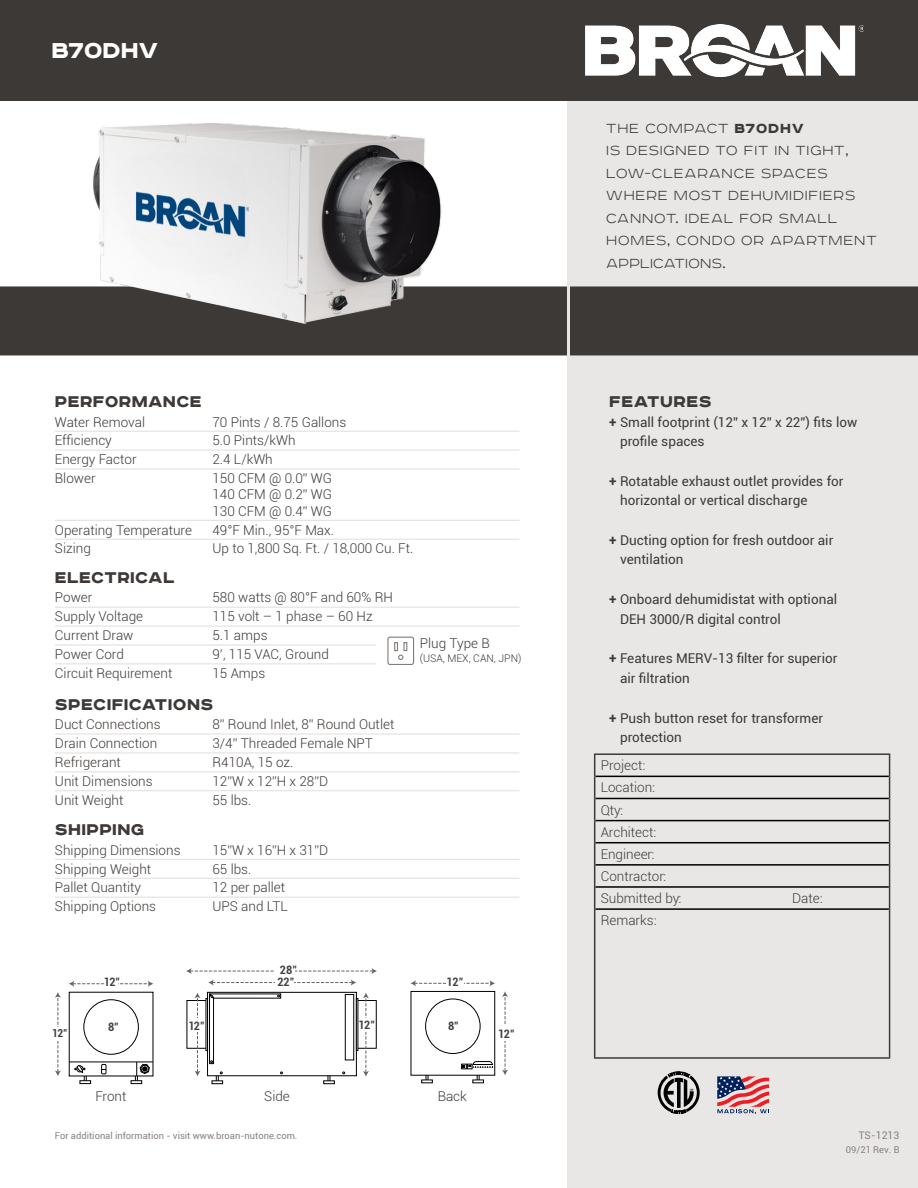
<style>
.page{position:relative;width:918px;height:1188px;background:#fff}
.page>*{position:absolute;margin:0;border:0;box-sizing:border-box;transform-origin:0 0}
.t1{font:900 27px "Road Radio";color:#fff}
.t2{font:900 19.5px "Road Radio";letter-spacing:.02em;color:#3d3936}
.t3{font:100 16.5px/22.5px "Road Radio";letter-spacing:.05em;color:#3d3936}
.t4{font:300 13.5px/22.2px "Roboto";color:#3d3936;text-align:justify}
.t5{font:13.5px/19.5px "Roboto";color:#3d3936}
.t6{font:700 condensed 11.85px/12.6px "Roboto";letter-spacing:-.025em;color:#414042}
.t7{font:700 condensed 11.1px "Roboto";color:#414042}
.t8{font:300 10.5px "Roboto";color:#3d3936}
.t9{font:10.5px "Roboto";color:#898280}
.t10{font:9.3px "Roboto";color:#898280}
.s1{font-weight:900}
.s2{font-weight:700}
</style>
<div class="page">
<svg style="left:502px;top:991px;width:6px;height:84px"></svg>
<svg style="left:410px;top:980px;width:85px;height:103px"></svg>
<div style="left:503px;top:1026px;width:8px;height:15px;background:#fff"></div>
<svg style="left:69px;top:981px;width:84px;height:6px"></svg>
<svg style="left:55px;top:992px;width:6px;height:84px"></svg>
<div style="left:104px;top:981px;width:14px;height:5px;background:#fff"></div>
<div style="left:53px;top:1027px;width:10px;height:14px;background:#fff"></div>
<svg style="left:68px;top:999px;width:86px;height:84px"></svg>
<div style="left:354px;top:1000px;width:23px;height:49px;background:#fff;border:1px solid #000"></div>
<div style="left:187px;top:1000px;width:22px;height:49px;background:#fff;border:1px solid #000"></div>
<div style="left:207px;top:992px;width:150px;height:84px;background:#fff;border:1px solid #000"></div>
<div style="left:345px;top:994px;width:9px;height:66px;background:#fff;border:1px solid #000"></div>
<svg style="left:209px;top:993px;width:72px;height:71px"></svg>
<svg style="left:212px;top:1072px;width:11px;height:12px"></svg>
<svg style="left:323px;top:1074px;width:12px;height:10px"></svg>
<div style="left:206px;top:998px;width:2px;height:53px;background:#fff;border:1px solid #000"></div>
<div style="left:356px;top:998px;width:2px;height:53px;background:#fff;border:1px solid #000"></div>
<svg style="left:194px;top:993px;width:7px;height:83px"></svg>
<svg style="left:363px;top:993px;width:6px;height:84px"></svg>
<div style="left:193px;top:1018px;width:6px;height:14px;background:#fff"></div>
<div style="left:362px;top:1018px;width:8px;height:14px;background:#fff"></div>
<svg style="left:186px;top:968px;width:191px;height:18px"></svg>
<hr style="left:275px;top:969px;width:19px;height:4px;background:#fff">
<div style="left:275px;top:980px;width:19px;height:5px;background:#fff"></div>
<div style="left:567px;top:45px;width:351px;height:1143px;background:#e9e7e6"></div>
<hr style="left:55px;top:431px;width:464px;height:1px;background:#e0dedd">
<hr style="left:55px;top:450px;width:464px;height:1px;background:#e0dedd">
<hr style="left:55px;top:469px;width:464px;height:1px;background:#e0dedd">
<hr style="left:55px;top:520px;width:464px;height:1px;background:#e0dedd">
<hr style="left:55px;top:539px;width:464px;height:1px;background:#e0dedd">
<hr style="left:55px;top:607px;width:464px;height:1px;background:#e0dedd">
<hr style="left:55px;top:626px;width:464px;height:1px;background:#e0dedd">
<hr style="left:55px;top:645px;width:464px;height:1px;background:#e0dedd">
<hr style="left:55px;top:664px;width:464px;height:1px;background:#e0dedd">
<hr style="left:55px;top:734px;width:464px;height:1px;background:#e0dedd">
<hr style="left:55px;top:753px;width:464px;height:1px;background:#e0dedd">
<hr style="left:55px;top:771px;width:464px;height:1px;background:#e0dedd">
<hr style="left:55px;top:790px;width:464px;height:1px;background:#e0dedd">
<hr style="left:55px;top:859px;width:464px;height:1px;background:#e0dedd">
<hr style="left:55px;top:878px;width:464px;height:1px;background:#e0dedd">
<hr style="left:55px;top:897px;width:464px;height:1px;background:#e0dedd">
<div style="left:0;top:286px;width:918px;height:69px;background:#3d3936"></div>
<hr style="left:567px;top:280px;width:3px;height:83px;background:#e9e7e6">
<div style="left:376px;top:632px;width:155px;height:48px;background:#fff"></div>
<div style="left:387px;top:637px;width:27px;height:28px;border:1px solid #837d7a;border-radius:2px"></div>
<svg style="left:394px;top:642px;width:13px;height:18px"></svg>
<img style="left:89px;top:123px;width:357px;height:201px">
<svg style="left:717px;top:1076px;width:52px;height:38px"></svg>
<svg style="left:658px;top:1072px;width:42px;height:42px"></svg>
<div style="left:0;top:0;width:918px;height:100px;background:#3d3936"></div>
<img style="left:585px;top:25px;width:279px;height:51px">
<hr style="left:595px;top:776px;width:294px;height:1px;background:#000">
<hr style="left:595px;top:798px;width:294px;height:1px;background:#000">
<hr style="left:595px;top:820px;width:294px;height:1px;background:#000">
<hr style="left:595px;top:842px;width:294px;height:1px;background:#000">
<hr style="left:595px;top:864px;width:294px;height:2px;background:#000">
<hr style="left:595px;top:886px;width:294px;height:2px;background:#000">
<hr style="left:595px;top:908px;width:294px;height:2px;background:#000">
<hr style="left:594px;top:753px;width:296px;height:2px;background:#3d3936">
<svg style="left:594px;top:755px;width:1px;height:154px"></svg>
<svg style="left:889px;top:755px;width:1px;height:154px"></svg>
<hr style="left:594px;top:909px;width:1px;height:148px;background:#3d3936">
<hr style="left:889px;top:909px;width:1px;height:148px;background:#3d3936">
<hr style="left:594px;top:1057px;width:296px;height:2px;background:#3d3936">
<h1 class="t1" style="left:51px;top:35px;width:109px">B70DHV</h1>
<h2 class="t2" style="left:55px;top:390px;width:148px">PERFORMANCE</h2>
<p class="t4" style="left:55px;top:410px;width:92px">Water Removal</p>
<p class="t4" style="left:212px;top:410px;width:135px">70 Pints / 8.75 Gallons</p>
<p class="t4" style="left:55px;top:429px;width:58px">Efficiency</p>
<p class="t4" style="left:212px;top:429px;width:85px">5.0 Pints/kWh</p>
<p class="t4" style="left:55px;top:448px;width:83px">Energy Factor</p>
<p class="t4" style="left:212px;top:448px;width:62px">2.4 L/kWh</p>
<p class="t4" style="left:55px;top:467px;width:42px">Blower</p>
<p class="t4" style="left:212px;top:470px;width:121px;line-height:16.2px">150 CFM @ 0.0” WG 140 CFM @ 0.2” WG 130 CFM @ 0.4” WG</p>
<p class="t4" style="left:55px;top:518px;width:139px">Operating Temperature</p>
<p class="t4" style="left:212px;top:518px;width:123px">49°F Min., 95°F Max.</p>
<p class="t4" style="left:55px;top:537px;width:37px">Sizing</p>
<p class="t4" style="left:212px;top:537px;width:202px">Up to 1,800 Sq. Ft. / 18,000 Cu. Ft.</p>
<h2 class="t2" style="left:55px;top:566px;width:121px">ELECTRICAL</h2>
<p class="t4" style="left:55px;top:586px;width:39px">Power</p>
<p class="t4" style="left:212px;top:586px;width:182px">580 watts @ 80°F and 60% RH</p>
<p class="t4" style="left:55px;top:605px;width:90px">Supply Voltage</p>
<p class="t4" style="left:212px;top:605px;width:162px">115 volt – 1 phase – 60 Hz</p>
<p class="t4" style="left:55px;top:624px;width:80px">Current Draw</p>
<p class="t4" style="left:212px;top:624px;width:57px">5.1 amps</p>
<p class="t4" style="left:55px;top:643px;width:70px">Power Cord</p>
<p class="t4" style="left:212px;top:643px;width:118px">9’, 115 VAC, Ground</p>
<p class="t4" style="left:55px;top:662px;width:119px">Circuit Requirement</p>
<p class="t4" style="left:212px;top:662px;width:54px">15 Amps</p>
<h2 class="t2" style="left:55px;top:693px;width:160px">SPECIFICATIONS</h2>
<p class="t4" style="left:55px;top:713px;width:107px">Duct Connections</p>
<p class="t4" style="left:212px;top:713px;width:183px">8” Round Inlet, 8” Round Outlet</p>
<p class="t4" style="left:55px;top:732px;width:104px">Drain Connection</p>
<p class="t4" style="left:212px;top:732px;width:162px">3/4” Threaded Female NPT</p>
<p class="t4" style="left:55px;top:751px;width:67px">Refrigerant</p>
<p class="t4" style="left:212px;top:751px;width:82px">R410A, 15 oz.</p>
<p class="t4" style="left:55px;top:770px;width:99px">Unit Dimensions</p>
<p class="t4" style="left:212px;top:770px;width:117px">12”W x 12”H x 28”D</p>
<p class="t4" style="left:55px;top:789px;width:70px">Unit Weight</p>
<p class="t4" style="left:212px;top:789px;width:40px">55 lbs.</p>
<h2 class="t2" style="left:55px;top:819px;width:91px">SHIPPING</h2>
<p class="t4" style="left:55px;top:838px;width:127px">Shipping Dimensions</p>
<p class="t4" style="left:212px;top:838px;width:117px">15”W x 16”H x 31”D</p>
<p class="t4" style="left:55px;top:857px;width:98px">Shipping Weight</p>
<p class="t4" style="left:212px;top:857px;width:40px">65 lbs.</p>
<p class="t4" style="left:55px;top:876px;width:88px">Pallet Quantity</p>
<p class="t4" style="left:212px;top:876px;width:74px">12 per pallet</p>
<p class="t4" style="left:55px;top:895px;width:103px">Shipping Options</p>
<p class="t4" style="left:212px;top:895px;width:77px">UPS and LTL</p>
<p class="t4" style="left:420px;top:632px;width:71px">Plug Type B</p>
<p class="t8" style="left:420px;top:651px;width:103px">(USA, MEX, CAN, JPN)</p>
<p class="t6" style="left:277px;top:963px;width:21px">28"<br>22"</p>
<p class="t6" style="left:104px;top:975px;width:18px">12"</p>
<p class="t6" style="left:108px;top:1020px;width:12px">8"</p>
<p class="t6" style="left:188px;top:1019px;width:18px">12"</p>
<p class="t6" style="left:359px;top:1018px;width:18px">12"</p>
<p class="t6" style="left:446px;top:975px;width:18px">12"</p>
<p class="t6" style="left:448px;top:1019px;width:12px">8"</p>
<p class="t7" style="left:52px;top:1026px;width:17px">12"</p>
<p class="t6" style="left:498px;top:1027px;width:18px">12"</p>
<p class="t4" style="left:95px;top:1085px;width:33px">Front</p>
<p class="t4" style="left:264px;top:1085px;width:27px">Side</p>
<p class="t4" style="left:438px;top:1085px;width:31px">Back</p>
<p class="t10" style="left:55px;top:1129px;width:244px">For additional information - visit www.broan-nutone.com.</p>
<p class="t6" style="left:280px;top:1133px;width:14px">25</p>
<p class="t3" style="left:606px;top:117px;width:272px">THE COMPACT <span class="s1">B70DHV<br></span>IS DESIGNED TO FIT IN TIGHT,<br>LOW-CLEARANCE SPACES<br>WHERE MOST DEHUMIDIFIERS<br>CANNOT. IDEAL FOR SMALL<br>HOMES, CONDO OR APARTMENT<br>APPLICATIONS.</p>
<h2 class="t2" style="left:609px;top:390px;width:104px">FEATURES</h2>
<p class="t5" style="left:620px;top:411px;width:239px;text-indent:-11px"><span class="s2">+</span> Small footprint (12” x 12” x 22”) fits low profile spaces</p>
<p class="t5" style="left:620px;top:471px;width:225px;text-indent:-11px"><span class="s2">+</span> Rotatable exhaust outlet provides for horizontal or vertical discharge</p>
<p class="t5" style="left:620px;top:530px;width:215px;text-indent:-11px"><span class="s2">+</span> Ducting option for fresh outdoor air ventilation</p>
<p class="t5" style="left:620px;top:589px;width:219px;text-indent:-11px"><span class="s2">+</span> Onboard dehumidistat with optional<br>DEH 3000/R digital control</p>
<p class="t5" style="left:620px;top:648px;width:219px;text-indent:-11px"><span class="s2">+</span> Features MERV-13 filter for superior air filtration</p>
<p class="t5" style="left:620px;top:708px;width:205px;text-indent:-11px"><span class="s2">+</span> Push button reset for transformer protection</p>
<p class="t4" style="left:601px;top:754px;width:82px;text-align:left">Project:<br>Location:<br>Qty:<br>Architect:<br>Engineer:<br>Contractor:<br>Submitted by:</p>
<p class="t4" style="left:601px;top:909px;width:57px">Remarks:</p>
<p class="t4" style="left:792px;top:887px;width:32px">Date:</p>
<p class="t9" style="left:858px;top:1128px;width:42px">TS-1213</p>
<p class="t10" style="left:846px;top:1143px;width:55px">09/21 Rev. B</p>
</div>
